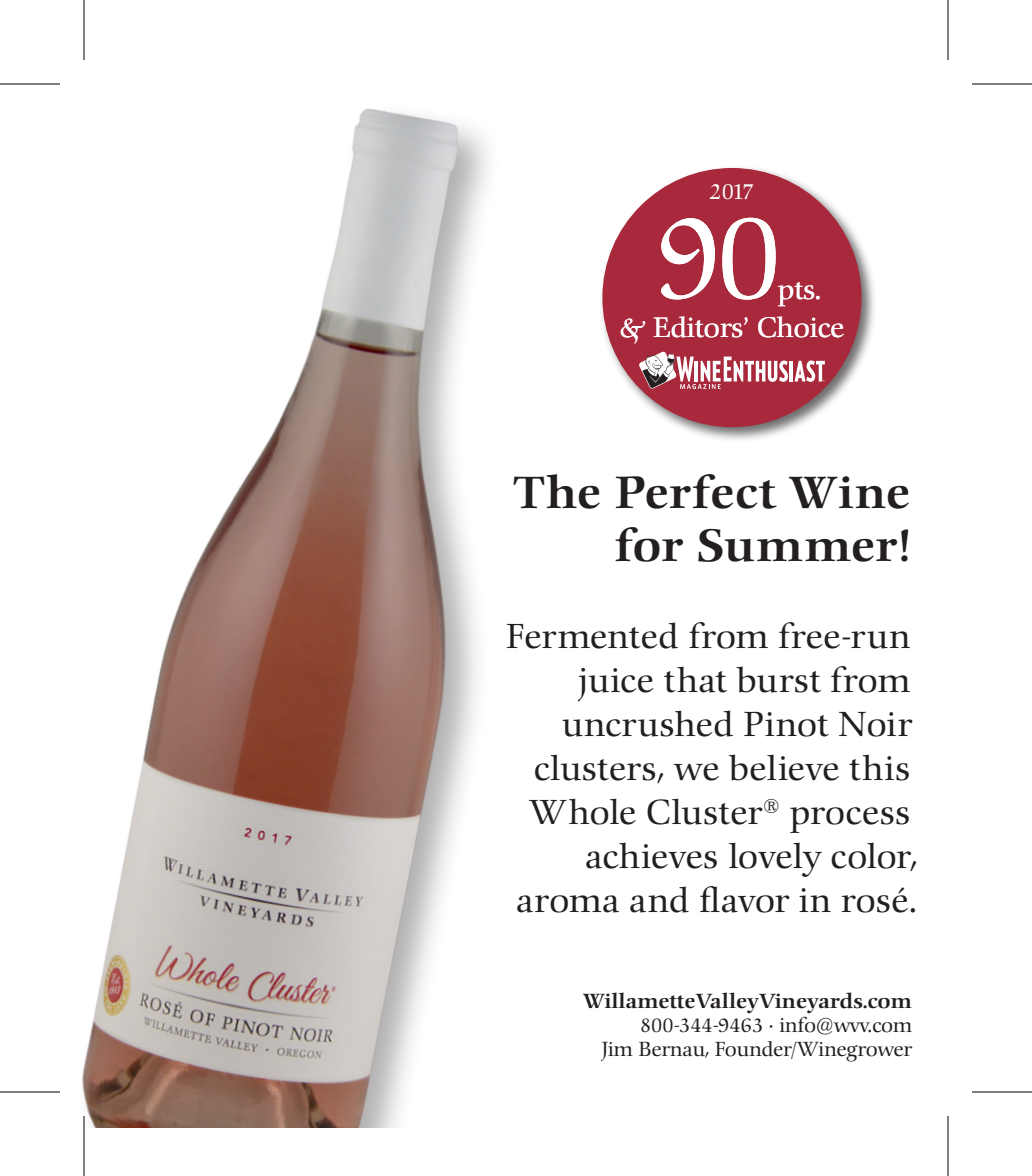
<style>
.page{position:relative;width:1032px;height:1176px;background:#fff}
.page>*{position:absolute;margin:0;border:0;box-sizing:border-box;transform-origin:0 0}
.t1{font:118px "Comenius Antiqua";color:#fff}
.t2{font:500 44px/52.8px "Comenius Antiqua";color:#231f20;text-align:right}
.t3{font:34px "Comenius Antiqua";letter-spacing:.015em;color:#231f20}
.t4{font:27.6px "Comenius Antiqua";color:#fff}
.t5{font:22px "Comenius Antiqua";color:#fff}
.t6{font:20px "Comenius Antiqua";color:#231f20}
.t7{font:500 20px "Comenius Antiqua";color:#231f20}
</style>
<div class="page">
<img style="left:82px;top:108px;width:407px;height:1020px">
<div style="left:599px;top:165px;width:278px;height:278px;background:#231f20;opacity:.65"></div>
<div style="left:602px;top:168px;width:260px;height:259px;background:#a8293b;border-radius:50%"></div>
<hr style="left:790px;top:361px;width:3px;height:21px;background:#fff">
<svg style="left:795px;top:361px;width:30px;height:21px"></svg>
<svg style="left:638px;top:351px;width:150px;height:39px"></svg>
<hr style="left:82px;top:1116px;width:4px;height:60px;background:#fff">
<hr style="left:0;top:83px;width:60px;height:2px;background:#000">
<hr style="left:972px;top:83px;width:60px;height:2px;background:#000">
<hr style="left:0;top:1091px;width:60px;height:2px;background:#000">
<hr style="left:972px;top:1091px;width:60px;height:2px;background:#000">
<hr style="left:83px;top:0;width:2px;height:60px;background:#000">
<hr style="left:83px;top:1116px;width:2px;height:60px;background:#000">
<hr style="left:947px;top:0;width:2px;height:60px;background:#000">
<hr style="left:947px;top:1116px;width:2px;height:60px;background:#000">
<p class="t5" style="left:709px;top:178px;width:47px">2017</p>
<p class="t1" style="left:656px;top:188px;width:128px">90</p>
<p class="t4" style="left:777px;top:273px;width:45px">pts.</p>
<p class="t4" style="left:620px;top:311px;width:225px">&amp; Editors’ Choice</p>
<p class="t2" style="left:514px;top:467px;width:398px">The Perfect Wine for Summer!</p>
<p class="t3" style="left:506px;top:617px;width:405px">Fermented from free-run</p>
<p class="t3" style="left:579px;top:661px;width:333px">juice that burst from</p>
<p class="t3" style="left:561px;top:705px;width:352px">uncrushed Pinot Noir</p>
<p class="t3" style="left:534px;top:749px;width:378px">clusters, we believe this</p>
<p class="t3" style="left:529px;top:793px;width:382px">Whole Cluster<sup>®</sup> process</p>
<p class="t3" style="left:585px;top:837px;width:333px">achieves lovely color,</p>
<p class="t3" style="left:516px;top:881px;width:402px">aroma and flavor in rosé.</p>
<p class="t7" style="left:583px;top:989px;width:330px">WillametteValleyVineyards.com</p>
<p class="t6" style="left:640px;top:1013px;width:273px">800-344-9463 · info@wvv.com</p>
<p class="t6" style="left:602px;top:1037px;width:312px">Jim Bernau, Founder/Winegrower</p>
</div>
